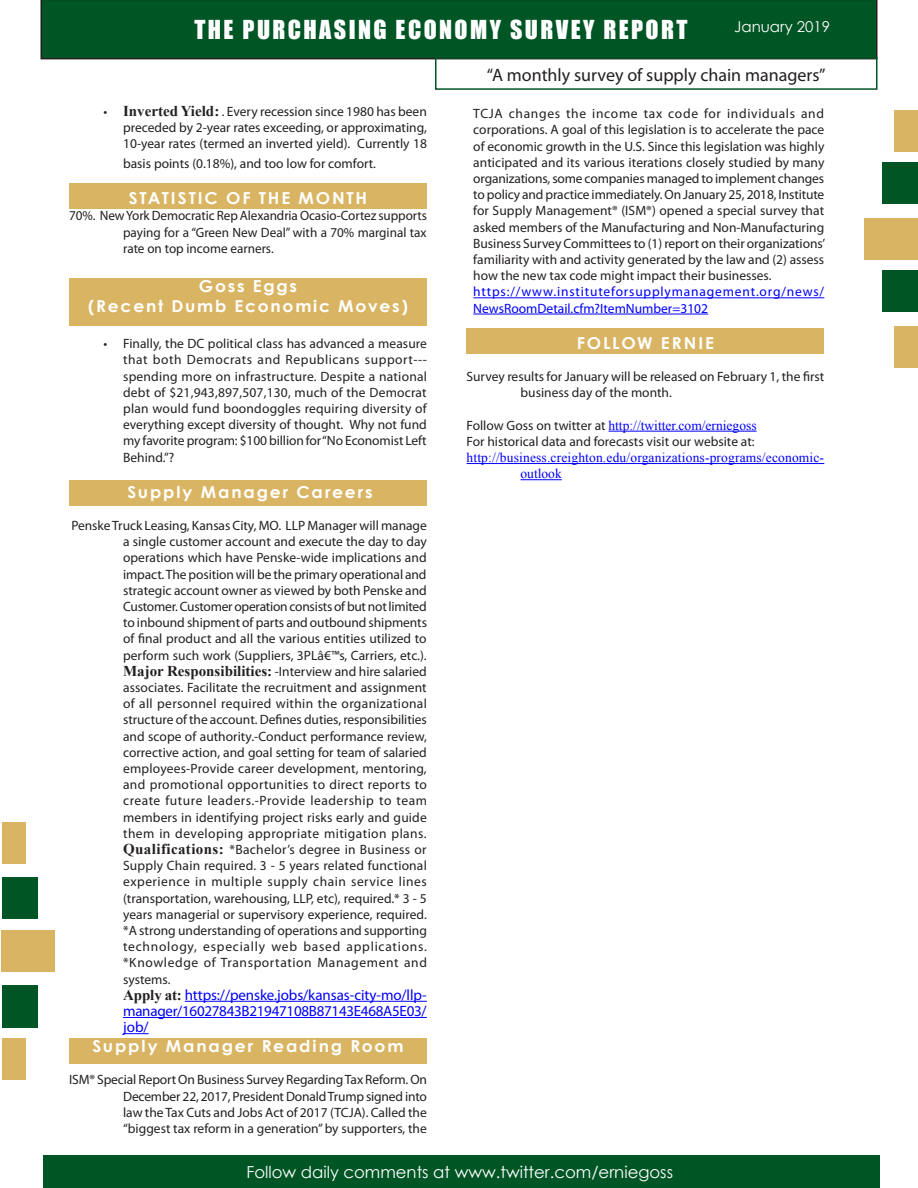
<style>
.page{position:relative;width:918px;height:1188px;background:#fff}
.page>*{position:absolute;margin:0;border:0;box-sizing:border-box;transform-origin:0 0}
.t1{font:24px "Impact";letter-spacing:.1em;color:#fff}
.t2{font:18px "Myriad Pro";color:#231f20}
.karan{font:700 16.5px "Century Gothic";letter-spacing:.105em;color:#fff;scale:1.04 1}
.t3{font:16.5px "Century Gothic";color:#fff}
.Paragraph_Style_1{font:700 16.5px "Century Gothic";letter-spacing:.105em;color:#fff;scale:1.04 1}
.karan-2{font:15px/16.2px "Myriad Pro";letter-spacing:-.02em;color:#00f;text-align:justify}
.t4{font:15px "Century Gothic";color:#fff}
.karan-3{font:13.5px/16.2px "Myriad Pro";color:#231f20;text-align:justify}
.karan-4{font:13.5px/16.2px "Times New Roman";letter-spacing:.01em;color:#00f}
.karan-5{font:13.5px/16.2px "Myriad Pro";letter-spacing:.055em;color:#00f}
.s1{font-family:"Times New Roman";font-weight:700;font-size:15px}
.s2{font-family:"Times New Roman";font-weight:700;color:#231f20}
.s3{font-family:"Myriad Pro";color:#231f20}
</style>
<div class="page">
<div style="left:43px;top:1155px;width:837px;height:33px;background:#005525"></div>
<div style="left:2px;top:822px;width:24px;height:42px;background:#d9b462"></div>
<div style="left:2px;top:877px;width:36px;height:42px;background:#005525"></div>
<div style="left:1px;top:930px;width:54px;height:42px;background:#d9b462"></div>
<div style="left:2px;top:985px;width:36px;height:42px;background:#005525"></div>
<div style="left:2px;top:1038px;width:24px;height:42px;background:#d9b462"></div>
<div style="left:894px;top:326px;width:24px;height:42px;background:#d9b462"></div>
<div style="left:882px;top:270px;width:36px;height:42px;background:#005525"></div>
<div style="left:864px;top:218px;width:54px;height:42px;background:#d9b462"></div>
<div style="left:882px;top:162px;width:36px;height:42px;background:#005525"></div>
<div style="left:894px;top:110px;width:24px;height:42px;background:#d9b462"></div>
<div style="left:40px;top:0;width:838px;height:59px;background:#005525"></div>
<div style="left:435px;top:57px;width:443px;height:33px;border:2px solid #005525"></div>
<div style="left:466px;top:328px;width:358px;height:26px;background:#d9b462"></div>
<div style="left:69px;top:480px;width:358px;height:25px;background:#d9b462"></div>
<div style="left:69px;top:279px;width:358px;height:47px;background:#d9b462"></div>
<div style="left:69px;top:1038px;width:358px;height:26px;background:#d9b462"></div>
<div style="left:69px;top:183px;width:358px;height:26px;background:#d9b462"></div>
<hr style="left:185px;top:1001px;width:242px;height:1px;background:#00f">
<hr style="left:123px;top:1017px;width:304px;height:1px;background:#00f">
<svg style="left:123px;top:1033px;width:26px;height:1px"></svg>
<hr style="left:473px;top:297px;width:351px;height:1px;background:#00f">
<hr style="left:473px;top:314px;width:235px;height:1px;background:#00f">
<hr style="left:608px;top:431px;width:149px;height:1px;background:#00f">
<hr style="left:467px;top:463px;width:357px;height:1px;background:#00f">
<hr style="left:521px;top:479px;width:41px;height:1px;background:#00f">
<h1 class="t1" style="left:194px;top:11px;width:495px">THE PURCHASING ECONOMY SURVEY REPORT</h1>
<p class="t4" style="left:734px;top:17px;width:97px">January 2019</p>
<p class="karan-3" style="left:123px;top:103px;width:305px;text-indent:-20px">• <span class="s1">Inverted Yield:</span> . Every recession since 1980 has been preceded by 2-year rates exceeding, or approximating, 10-year rates (termed an inverted yield). Currently 18</p>
<p class="karan-3" style="left:123px;top:155px;width:254px">basis points (0.18%), and too low for comfort.</p>
<p class="karan" style="left:129px;top:186px;width:231px">STATISTIC OF THE MONTH</p>
<p class="karan-3" style="left:123px;top:208px;width:305px;text-indent:-54px">70%. New York Democratic Rep Alexandria Ocasio-Cortez supports paying for a “Green New Deal” with a 70% marginal tax rate on top income earners.</p>
<p class="karan" style="left:199px;top:274px;width:96px">Goss Eggs</p>
<p class="karan" style="left:88px;top:294px;width:309px">(Recent Dumb Economic Moves)</p>
<p class="karan-3" style="left:123px;top:335px;width:305px;text-indent:-20px">• Finally, the DC political class has advanced a measure that both Democrats and Republicans support--- spending more on infrastructure. Despite a national debt of $21,943,897,507,130, much of the Democrat plan would fund boondoggles requiring diversity of everything except diversity of thought. Why not fund my favorite program: $100 billion for “No Economist Left Behind.”?</p>
<p class="Paragraph_Style_1" style="left:127px;top:479px;width:238px">Supply Manager Careers</p>
<p class="karan-3" style="left:123px;top:517px;width:305px;text-indent:-52px">Penske Truck Leasing, Kansas City, MO. LLP Manager will manage a single customer account and execute the day to day operations which have Penske-wide implications and impact. The position will be the primary operational and strategic account owner as viewed by both Penske and Customer. Customer operation consists of but not limited to inbound shipment of parts and outbound shipments of final product and all the various entities utilized to perform such work (Suppliers, 3PLâ€™s, Carriers, etc.).<br><span class="s1">Major Responsibilities:</span> -Interview and hire salaried associates. Facilitate the recruitment and assignment of all personnel required within the organizational structure of the account. Defines duties, responsibilities and scope of authority.-Conduct performance review, corrective action, and goal setting for team of salaried employees-Provide career development, mentoring, and promotional opportunities to direct reports to create future leaders.-Provide leadership to team members in identifying project risks early and guide them in developing appropriate mitigation plans.<br><span class="s1">Qualifications:</span> *Bachelor’s degree in Business or Supply Chain required. 3 - 5 years related functional experience in multiple supply chain service lines (transportation, warehousing, LLP, etc), required.* 3 - 5 years managerial or supervisory experience, required. *A strong understanding of operations and supporting technology, especially web based applications. *Knowledge of Transportation Management and systems.</p>
<p class="karan-2" style="left:123px;top:986px;width:305px"><span class="s2">Apply at:</span> https://penske.jobs/kansas-city-mo/llp&shy;manager/16027843B21947108B87143E468A5E03/ job/</p>
<p class="karan" style="left:92px;top:1033px;width:301px">Supply Manager Reading Room</p>
<p class="karan-3" style="left:123px;top:1072px;width:305px;text-indent:-54px">ISM® Special Report On Business Survey Regarding Tax Reform. On December 22, 2017, President Donald Trump signed into law the Tax Cuts and Jobs Act of 2017 (TCJA). Called the “biggest tax reform in a generation” by supporters, the</p>
<h2 class="t2" style="left:487px;top:64px;width:340px">“A monthly survey of supply chain managers”</h2>
<p class="karan-3" style="left:473px;top:105px;width:354px">TCJA changes the income tax code for individuals and corporations. A goal of this legislation is to accelerate the pace of economic growth in the U.S. Since this legislation was highly anticipated and its various iterations closely studied by many organizations, some companies managed to implement changes to policy and practice immediately. On January 25, 2018, Institute for Supply Management® (ISM®) opened a special survey that asked members of the Manufacturing and Non-Manufacturing Business Survey Committees to (1) report on their organizations’ familiarity with and activity generated by the law and (2) assess how the new tax code might impact their businesses.</p>
<p class="karan-5" style="left:473px;top:284px;width:352px">https://www.instituteforsupplymanagement.org/news/<br>NewsRoomDetail.cfm?ItemNumber=3102</p>
<p class="karan" style="left:577px;top:330px;width:134px">FOLLOW ERNIE</p>
<p class="karan-3" style="left:521px;top:368px;width:305px;text-indent:-54px">Survey results for January will be released on February 1, the first business day of the month.</p>
<p class="karan-4" style="left:467px;top:417px;width:292px"><span class="s3">Follow Goss on twitter at</span> http://twitter.com/erniegoss</p>
<p class="karan-3" style="left:467px;top:433px;width:290px">For historical data and forecasts visit our website at:</p>
<p class="karan-4" style="left:521px;top:449px;width:305px;text-indent:-54px">http://business.creighton.edu/organizations-programs/economic&shy;outlook</p>
<p class="t3" style="left:246px;top:1160px;width:428px">Follow daily comments at www.twitter.com/erniegoss</p>
</div>
